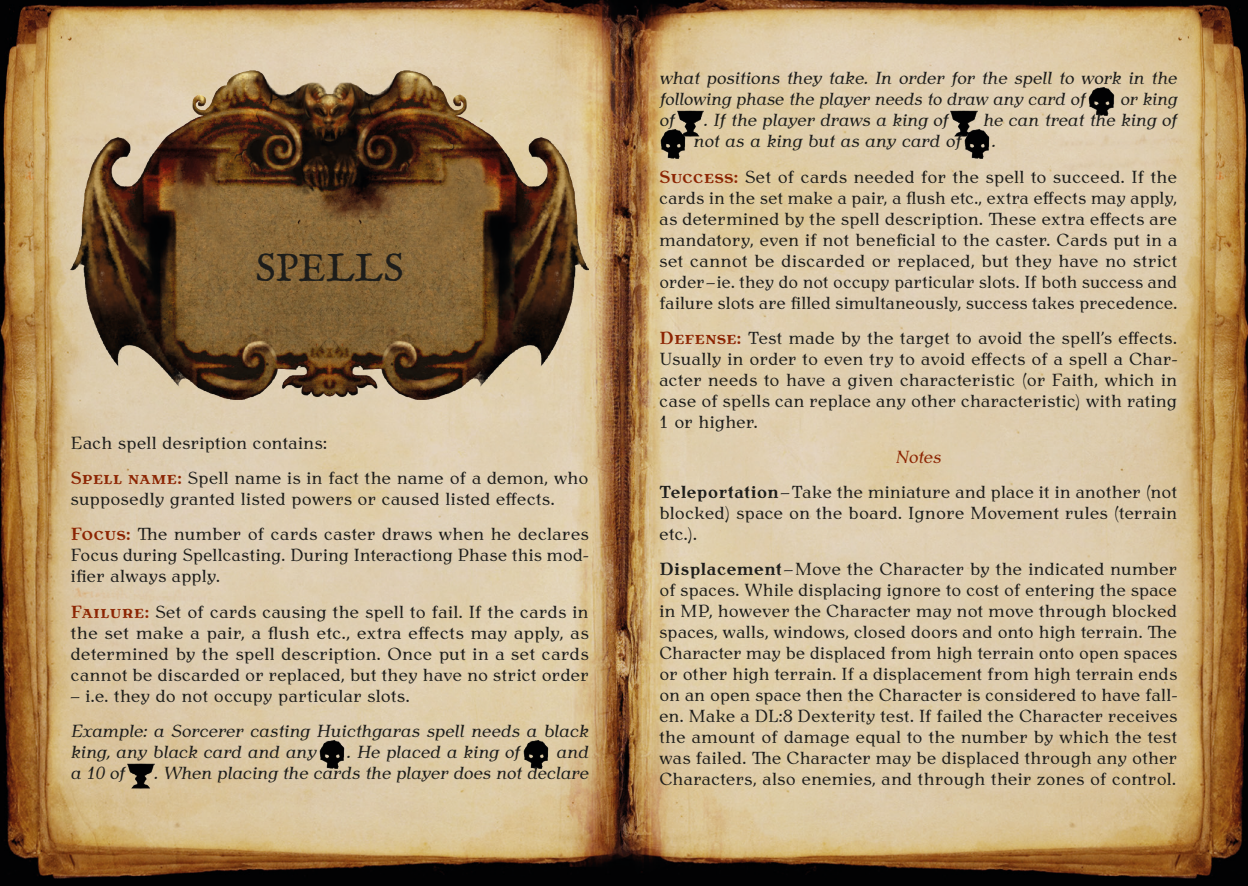
<style>
.page{position:relative;width:1248px;height:886px;background:#fff}
.page>*{position:absolute;margin:0;border:0;box-sizing:border-box;transform-origin:0 0}
.t1{font:40px "IM FELL English PRO Roman";color:#1d1d1b}
.t2{font:17.5px/21px "Antykwa Torunska";letter-spacing:.025em;color:#1d1d1b}
.t3{font:italic 17.5px/21.2px "Antykwa Torunska";color:#1d1d1b}
.s1{font-weight:700;color:#8c2402}
.s2{font-style:italic}
.s3{font-style:italic;color:#8c2402}
.s4{font-weight:700}
</style>
<div class="page">
<img style="left:0;top:0;width:1247px;height:886px">
<img style="left:71px;top:71px;width:517px;height:329px">
<img style="left:318px;top:740px;width:29px;height:29px">
<img style="left:522px;top:740px;width:28px;height:29px">
<img style="left:127px;top:762px;width:27px;height:27px">
<img style="left:1087px;top:87px;width:28px;height:29px">
<img style="left:677px;top:109px;width:27px;height:27px">
<img style="left:950px;top:109px;width:27px;height:27px">
<img style="left:659px;top:130px;width:28px;height:28px">
<img style="left:963px;top:130px;width:28px;height:28px">
<h1 class="t1" style="left:255px;top:245px;width:150px">SPELLS</h1>
<p class="t2" style="left:71px;top:424px;width:519px;line-height:35.2px">Each spell desription contains:<br><span class="s1">Spell name:</span> Spell name is in fact the name of a demon, who</p>
<p class="t2" style="left:71px;top:480px;width:519px;line-height:35.2px">supposedly granted listed powers or caused listed effects.<br><span class="s1">Focus:</span> The number of cards caster draws when he declares</p>
<p class="t2" style="left:71px;top:543px;width:519px">Focus during Spellcasting. During Interactiong Phase this mod&shy;ifier always apply.</p>
<p class="t2" style="left:71px;top:600px;width:519px;text-align:justify"><span class="s1">Failure:</span> Set of cards causing the spell to fail. If the cards in the set make a pair, a flush etc., extra effects may apply, as determined by the spell description. Once put in a set cards cannot be discarded or replaced, but they have no strict order</p>
<p class="t2" style="left:71px;top:684px;width:340px">– i.e. they do not occupy particular slots.</p>
<p class="t3" style="left:71px;top:719px;width:519px">Example: a Sorcerer casting Huicthgaras spell needs a black king, any black card and any</p>
<p class="t3" style="left:347px;top:740px;width:175px">. He placed a king of</p>
<p class="t3" style="left:556px;top:740px;width:33px">and</p>
<p class="t3" style="left:71px;top:761px;width:56px">a 10 of</p>
<p class="t3" style="left:154px;top:761px;width:436px">. When placing the cards the player does not declare</p>
<p class="t3" style="left:659px;top:66px;width:519px">what positions they take. In order for the spell to work in the following phase the player needs to draw any card of</p>
<p class="t3" style="left:1120px;top:87px;width:58px">or king</p>
<p class="t3" style="left:659px;top:108px;width:17px">of</p>
<p class="t3" style="left:704px;top:108px;width:246px">. If the player draws a king of</p>
<p class="t3" style="left:982px;top:108px;width:195px">he can treat the king of</p>
<p class="t3" style="left:693px;top:129px;width:269px">not as a king but as any card of</p>
<p class="t2" style="left:659px;top:122px;width:519px;line-height:35.2px;text-indent:332px"><span class="s2">.<br></span><span class="s1">Success:</span> Set of cards needed for the spell to succeed. If the</p>
<p class="t2" style="left:659px;top:186px;width:519px;text-align:justify">cards in the set make a pair, a flush etc., extra effects may apply, as determined by the spell description. These extra effects are mandatory, even if not beneficial to the caster. Cards put in a set cannot be discarded or replaced, but they have no strict order–ie. they do not occupy particular slots. If both success and failure slots are filled simultaneously, success takes precedence.</p>
<p class="t2" style="left:659px;top:326px;width:519px;text-align:justify"><span class="s1">Defense:</span> Test made by the target to avoid the spell’s effects.<br>Usually in order to even try to avoid effects of a spell a Char&shy;acter needs to have a given characteristic (or Faith, which in case of spells can replace any other characteristic) with rating 1 or higher.</p>
<p class="t2" style="left:659px;top:438px;width:519px;line-height:35.2px;text-align:center"><span class="s3">Notes<br></span><span class="s4">Teleportation</span>–Take the miniature and place it in another (not</p>
<p class="t2" style="left:659px;top:501px;width:519px">blocked) space on the board. Ignore Movement rules (terrain etc.).</p>
<p class="t2" style="left:659px;top:557px;width:519px;text-align:justify"><span class="s4">Displacement</span>–Move the Character by the indicated number of spaces. While displacing ignore to cost of entering the space in MP, however the Character may not move through blocked spaces, walls, windows, closed doors and onto high terrain. The Character may be displaced from high terrain onto open spaces or other high terrain. If a displacement from high terrain ends on an open space then the Character is considered to have fall&shy;en. Make a DL:8 Dexterity test. If failed the Character receives the amount of damage equal to the number by which the test was failed. The Character may be displaced through any other Characters, also enemies, and through their zones of control.</p>
</div>
